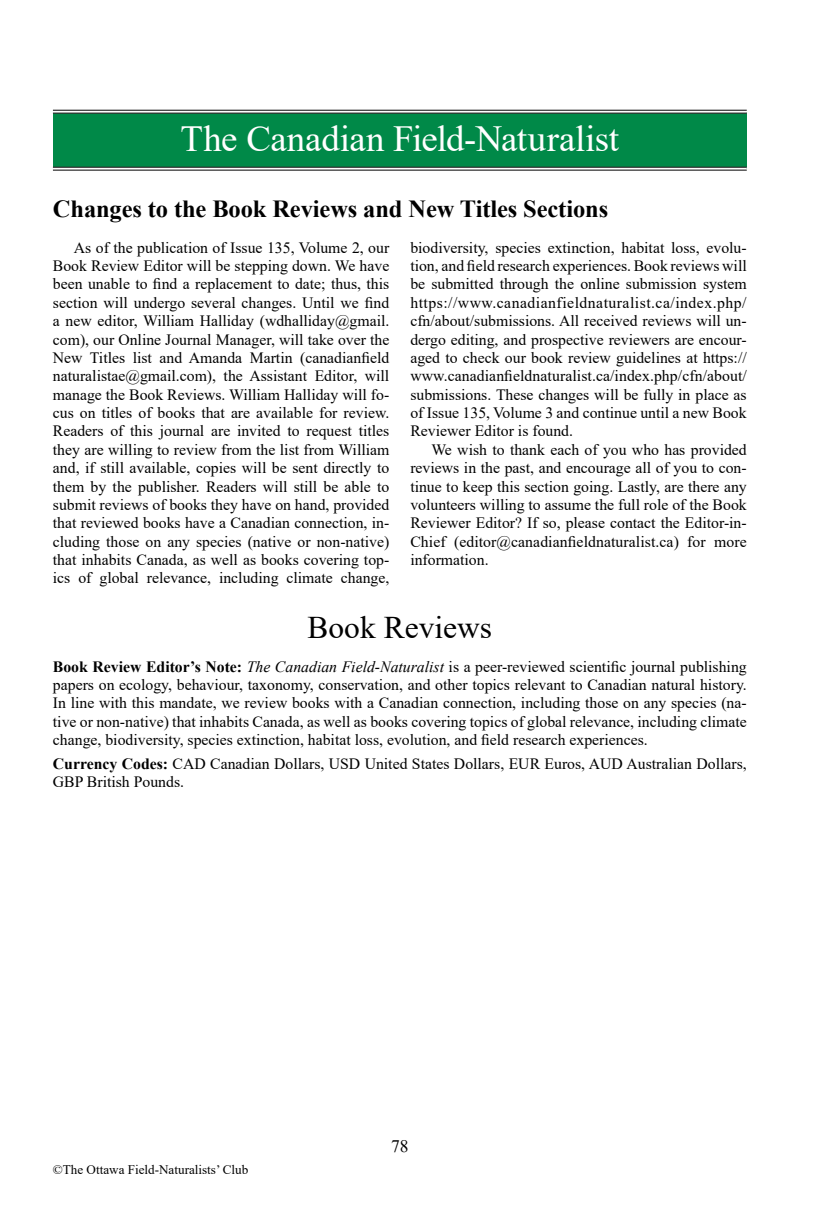
<style>
.page{position:relative;width:835px;height:1213px;background:#fff}
.page>*{position:absolute;margin:0;border:0;box-sizing:border-box;transform-origin:0 0}
.t1{font:36.75px "Times New Roman";letter-spacing:-.01em;color:#fff}
.Article_type__Note{font:31.5px "Times New Roman";color:#000}
.t2{font:700 24.5px "Times New Roman";letter-spacing:-.005em;color:#000}
.t3{font:17.5px "Times New Roman";color:#000}
.Body_Main{font:15.75px/18.4px "Times New Roman";color:#000;text-align:justify}
.Book_review_Editor{font:15.75px/18.4px "Times New Roman";color:#000;text-align:justify}
.Book_review_Curren{font:15.75px/18.4px "Times New Roman";color:#000}
.t4{font:13.12px "Times New Roman";color:#000}
.s1{font-weight:700}
.s2{font-style:italic}
</style>
<div class="page">
<div style="left:53px;top:112px;width:694px;height:57px;background:#008948"></div>
<hr style="left:53px;top:110px;width:694px;height:3px;background:#fff">
<hr style="left:53px;top:110px;width:694px;height:1px;background:#000">
<hr style="left:53px;top:113px;width:694px;height:1px;background:#000">
<hr style="left:53px;top:167px;width:694px;height:3px;background:#fff">
<hr style="left:53px;top:167px;width:694px;height:1px;background:#000">
<hr style="left:53px;top:170px;width:694px;height:1px;background:#000">
<p class="t1" style="left:181px;top:113px;width:440px">The Canadian Field-Naturalist</p>
<p class="t2" style="left:53px;top:191px;width:557px">Changes to the Book Reviews and New Titles Sections</p>
<p class="Body_Main" style="left:53px;top:238px;width:338px;text-indent:21px">As of the publication of Issue 135, Volume 2, our Book Review Editor will be stepping down. We have been unable to find a replacement to date; thus, this section will undergo several changes. Until we find a new editor, William Halliday (wdhalliday@gmail. com), our Online Journal Manager, will take over the New Titles list and Amanda Martin (canadianfield naturalistae@gmail.com), the Assistant Editor, will manage the Book Reviews. William Halliday will fo&shy;cus on titles of books that are available for review.<br>Readers of this journal are invited to request titles they are willing to review from the list from William and, if still available, copies will be sent directly to them by the publisher. Readers will still be able to submit reviews of books they have on hand, provided that reviewed books have a Canadian connection, in&shy;cluding those on any species (native or non-native) that inhabits Canada, as well as books covering top&shy;ics of global relevance, including climate change,</p>
<p class="Body_Main" style="left:410px;top:238px;width:338px">biodiversity, species extinction, habitat loss, evolu&shy;tion, and field research experiences. Book reviews will be submitted through the online submission system https://www.canadianfieldnaturalist.ca/index.php/ cfn/about/submissions. All received reviews will un&shy;dergo editing, and prospective reviewers are encour&shy;aged to check our book review guidelines at https:// www.canadianfieldnaturalist.ca/index.php/cfn/about/ submissions. These changes will be fully in place as of Issue 135, Volume 3 and continue until a new Book Reviewer Editor is found.</p>
<p class="Body_Main" style="left:410px;top:440px;width:338px;text-indent:21px">We wish to thank each of you who has provided reviews in the past, and encourage all of you to con&shy;tinue to keep this section going. Lastly, are there any volunteers willing to assume the full role of the Book Reviewer Editor? If so, please contact the Editor-in-Chief (editor@canadianfieldnaturalist.ca) for more information.</p>
<p class="Article_type__Note" style="left:307px;top:605px;width:186px">Book Reviews</p>
<p class="Book_review_Editor" style="left:53px;top:657px;width:695px"><span class="s1">Book Review Editor’s Note:</span> <span class="s2">The Canadian Field-Naturalist</span> is a peer-reviewed scientific journal publishing papers on ecology, behaviour, taxonomy, conservation, and other topics relevant to Canadian natural history.<br>In line with this mandate, we review books with a Canadian connection, including those on any species (na&shy;tive or non-native) that inhabits Canada, as well as books covering topics of global relevance, including climate change, biodiversity, species extinction, habitat loss, evolution, and field research experiences.</p>
<p class="Book_review_Curren" style="left:53px;top:754px;width:695px"><span class="s1">Currency Codes:</span> CAD Canadian Dollars, USD United States Dollars, EUR Euros, AUD Australian Dollars,<br>GBP British Pounds.</p>
<p class="t4" style="left:53px;top:1161px;width:197px">©The Ottawa Field-Naturalists’ Club</p>
<p class="t3" style="left:391px;top:1133px;width:19px">78</p>
</div>
